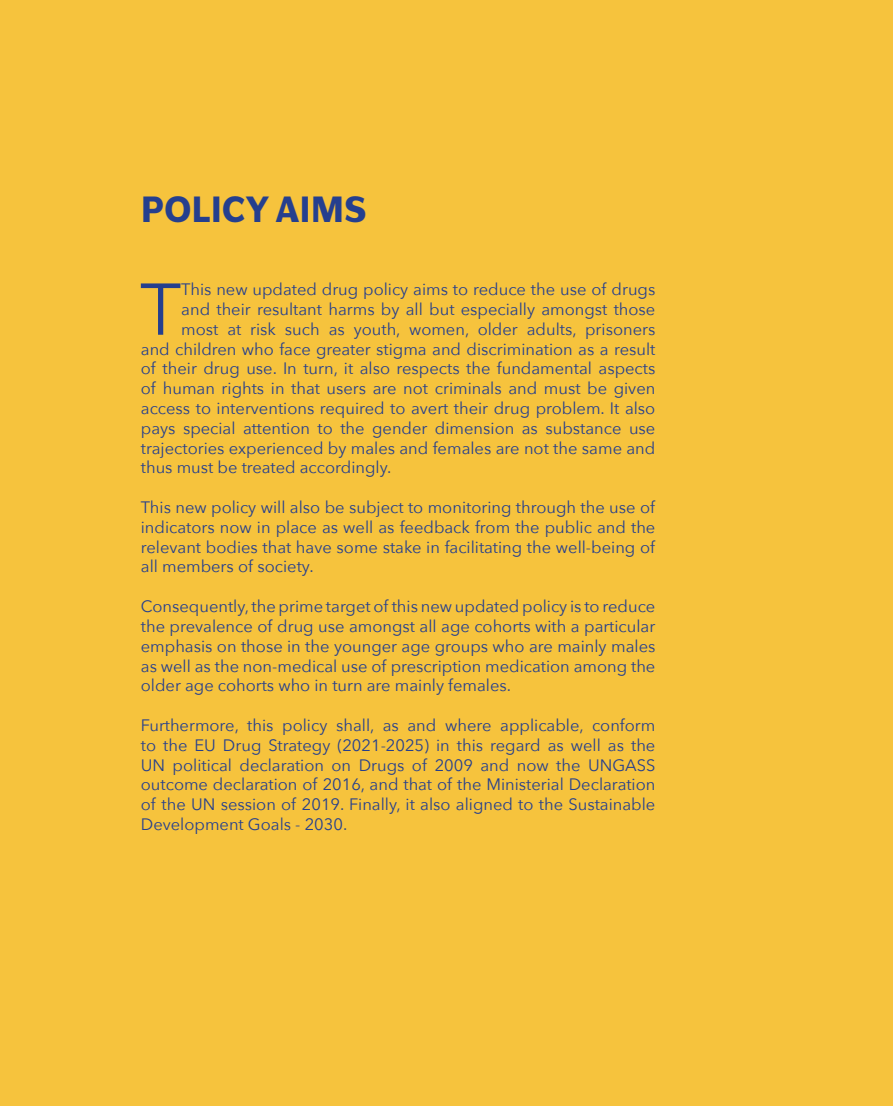
<style>
.page{position:relative;width:893px;height:1106px;background:#f6c33d}
.page>*{position:absolute;margin:0;border:0;box-sizing:border-box;transform-origin:0 0}
.t1{font:72.45px "Avenir Next";color:#253f8e}
.t2{font:700 37.5px "Americane";letter-spacing:.015em;color:#253f8e}
.t3{font:16.5px/19.8px "Avenir Next";color:#253f8e;text-align:justify}
</style>
<div class="page">
<p class="t2" style="left:141px;top:187px;width:227px">POLICY AIMS</p>
<p class="t1" style="left:140px;top:248px;width:43px">T</p>
<p class="t3" style="left:181px;top:279px;width:476px">This new updated drug policy aims to reduce the use of drugs</p>
<p class="t3" style="left:181px;top:298px;width:476px">and their resultant harms by all but especially amongst those</p>
<p class="t3" style="left:181px;top:318px;width:476px">most at risk such as youth, women, older adults, prisoners</p>
<p class="t3" style="left:141px;top:338px;width:516px">and children who face greater stigma and discrimination as a result</p>
<p class="t3" style="left:141px;top:358px;width:516px">of their drug use. In turn, it also respects the fundamental aspects</p>
<p class="t3" style="left:141px;top:378px;width:516px">of human rights in that users are not criminals and must be given</p>
<p class="t3" style="left:141px;top:397px;width:516px">access to interventions required to avert their drug problem. It also</p>
<p class="t3" style="left:141px;top:417px;width:516px">pays special attention to the gender dimension as substance use</p>
<p class="t3" style="left:141px;top:437px;width:516px">trajectories experienced by males and females are not the same and</p>
<p class="t3" style="left:141px;top:457px;width:252px">thus must be treated accordingly.</p>
<p class="t3" style="left:141px;top:496px;width:516px">This new policy will also be subject to monitoring through the use of indicators now in place as well as feedback from the public and the relevant bodies that have some stake in facilitating the well-being of all members of society.</p>
<p class="t3" style="left:141px;top:595px;width:516px">Consequently, the prime target of this new updated policy is to reduce the prevalence of drug use amongst all age cohorts with a particular emphasis on those in the younger age groups who are mainly males as well as the non-medical use of prescription medication among the older age cohorts who in turn are mainly females.</p>
<p class="t3" style="left:141px;top:714px;width:516px">Furthermore, this policy shall, as and where applicable, conform to the EU Drug Strategy (2021-2025) in this regard as well as the UN political declaration on Drugs of 2009 and now the UNGASS outcome declaration of 2016, and that of the Ministerial Declaration of the UN session of 2019. Finally, it also aligned to the Sustainable Development Goals - 2030.</p>
</div>
